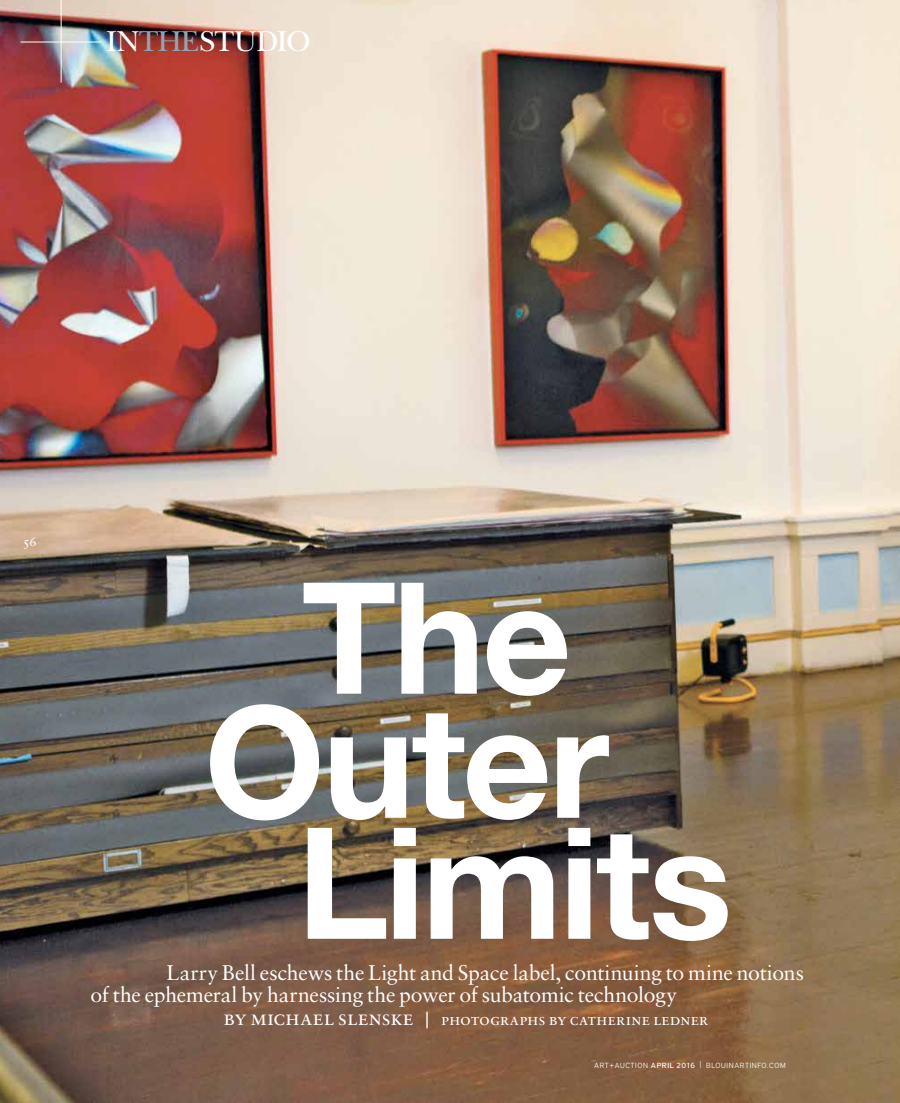
<style>
.page{position:relative;width:900px;height:1103px;background:#fff}
.page>*{position:absolute;margin:0;border:0;box-sizing:border-box;transform-origin:0 0}
.t1{font:700 155.25px/124px "Helvetica Neue LT Std";letter-spacing:-.02em;color:#fff;text-align:center}
.t2{font:30px "New Baskerville Std";letter-spacing:-.015em;color:#fff}
.t3{font:21.25px "Sabon LT Std";letter-spacing:-.005em;color:#fff}
.t4{font:16.25px "Sabon LT Std";letter-spacing:.015em;color:#fff}
.t5{font:13.62px "Sabon LT Std";color:#fff}
.t6{font:300 7.38px "District";letter-spacing:.095em;color:#fff}
.s1{color:#94a4b2}
.s2{font-size:21.25px}
.s3{font-weight:500}
.s4{font-family:"Sabon LT Std";font-weight:400;font-size:9.25px}
</style>
<div class="page">
<img style="left:0;top:0;width:900px;height:1102px">
<hr style="left:61px;top:0;width:1px;height:83px;background:#fff">
<hr style="left:21px;top:42px;width:81px;height:1px;background:#fff">
<h2 class="t2" style="left:106px;top:24px;width:206px">IN<span class="s1">THE</span>STUDIO</h2>
<p class="t5" style="left:22px;top:533px;width:16px">56</p>
<h1 class="t1" style="left:204px;top:573px;width:407px">The<br>Outer</h1>
<h1 class="t1" style="left:297px;top:818px;width:437px">Limits</h1>
<p class="t3" style="left:166px;top:959px;width:639px">Larry Bell eschews the Light and Space label, continuing to mine notions</p>
<p class="t3" style="left:91px;top:982px;width:588px">of the ephemeral by harnessing the power of subatomic technology</p>
<p class="t4" style="left:223px;top:1009px;width:486px"><span class="s2">by michael slenske |</span> photographs by catherine ledner</p>
<p class="t6" style="left:594px;top:1060px;width:151px">ART+AUCTION <span class="s3">april 2016</span> <span class="s4">|</span> BLOUINARTIN</p>
<p class="t6" style="left:758px;top:1060px;width:30px">FO.CO M</p>
</div>
